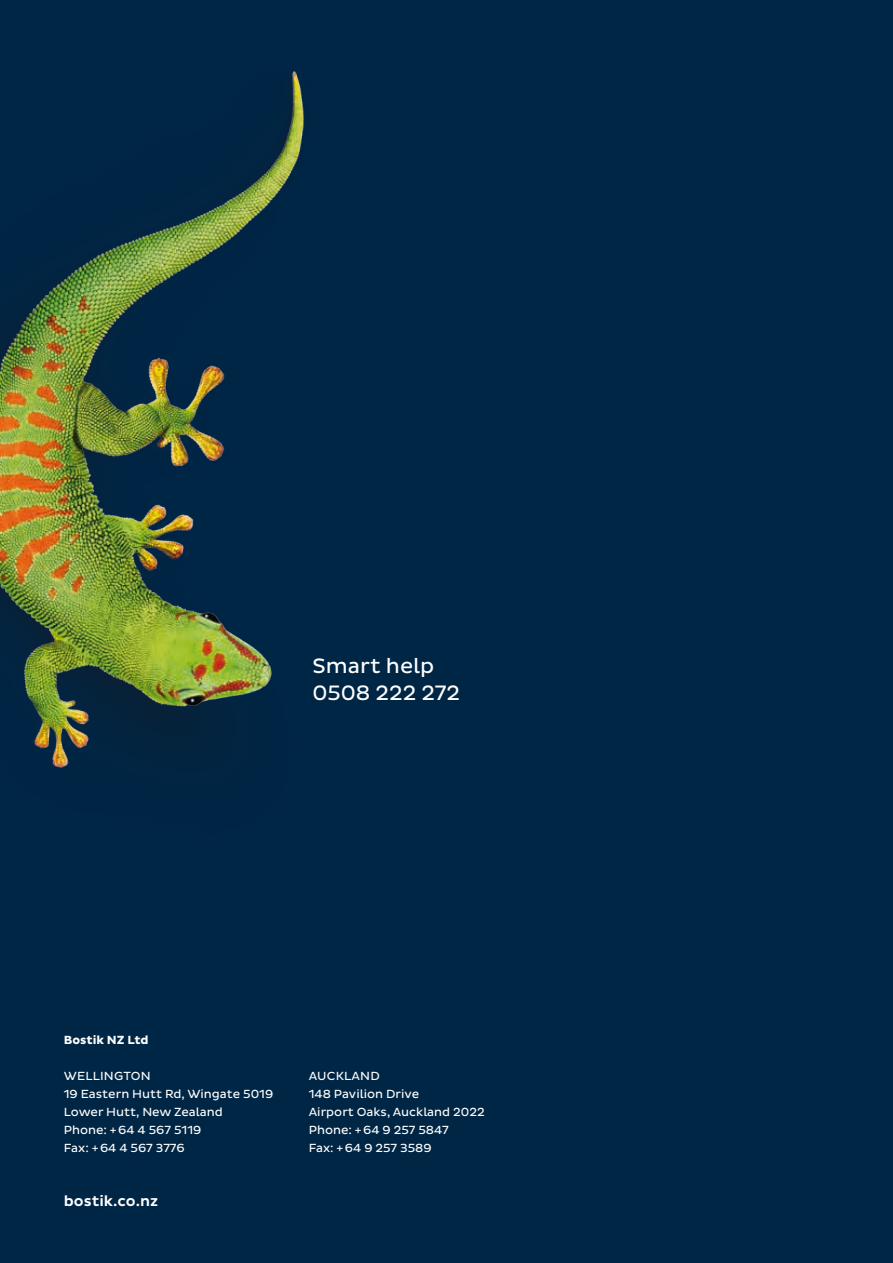
<style>
.page{position:relative;width:893px;height:1263px;background:#002645}
.page>*{position:absolute;margin:0;border:0;box-sizing:border-box;transform-origin:0 0}
.t1{font:21.15px/27px "Bostik";color:#fff}
.t2{font:500 15px "Bostik";color:#fff}
.t3{font:12px/18px "Bostik";color:#fff}
.t4{font:700 12px "Bostik";color:#fff}
</style>
<div class="page">
<img style="left:0;top:71px;width:304px;height:697px">
<h1 class="t1" style="left:313px;top:652px;width:149px">Smart help<br>0508 222 272</h1>
<p class="t4" style="left:64px;top:1033px;width:86px">Bostik NZ Ltd</p>
<p class="t3" style="left:64px;top:1067px;width:211px">WELLINGTON<br>19 Eastern Hutt Rd, Wingate 5019<br>Lower Hutt, New Zealand<br>Phone: +64 4 567 5119<br>Fax: +64 4 567 3776</p>
<p class="t2" style="left:64px;top:1192px;width:96px">bostik.co.nz</p>
<p class="t3" style="left:309px;top:1067px;width:177px">AUCKLAND<br>148 Pavilion Drive<br>Airport Oaks, Auckland 2022<br>Phone: +64 9 257 5847<br>Fax: +64 9 257 3589</p>
</div>
